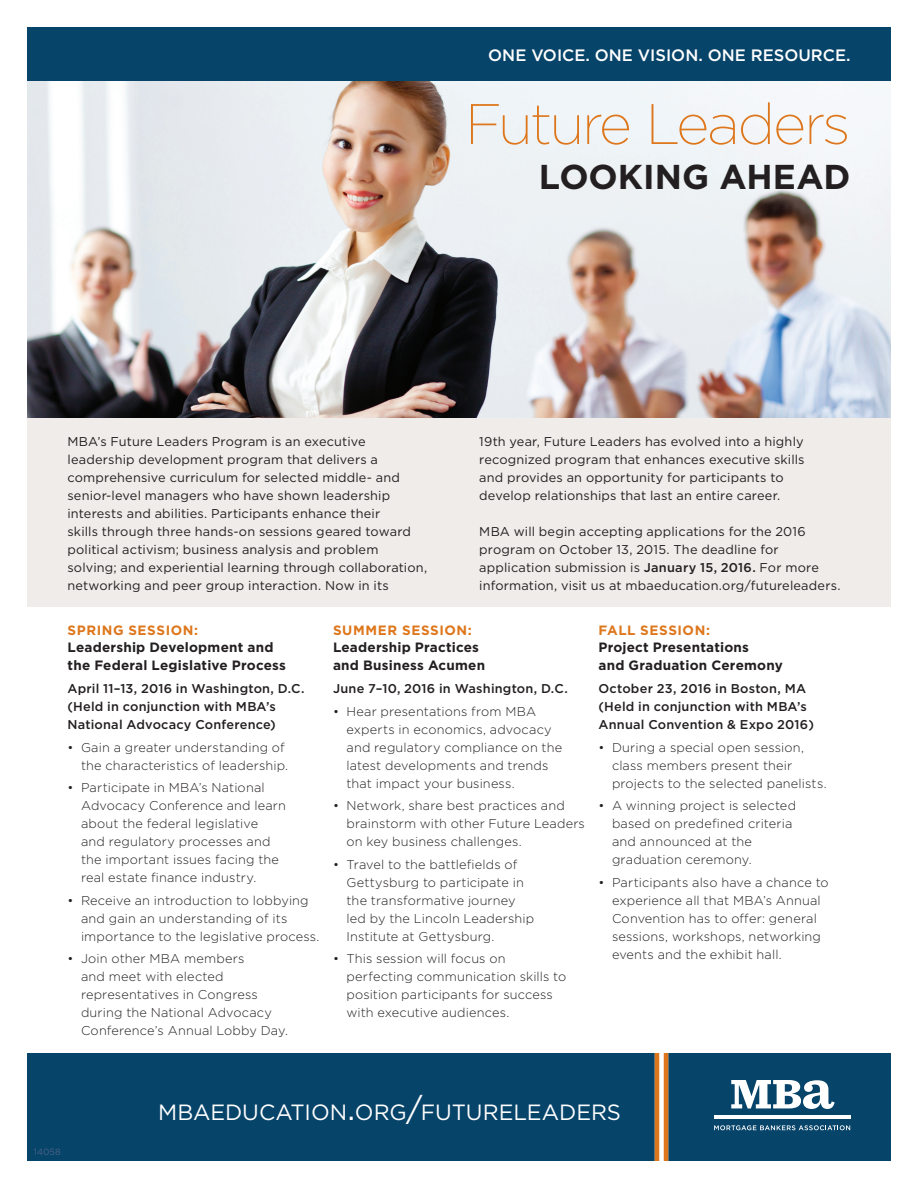
<style>
.page{position:relative;width:918px;height:1188px;background:#fff}
.page>*{position:absolute;margin:0;border:0;box-sizing:border-box;transform-origin:0 0}
.t1{font:200 57px "Gotham";letter-spacing:-.045em;color:#de761b}
.t2{font:700 34.5px "Gotham";color:#231f20}
.t3{font:22.05px "Gotham";letter-spacing:-.005em;color:#fff}
.t4{font:500 16.5px "Gotham";color:#fff}
.t5{font:700 13.5px/18px "Gotham";letter-spacing:.015em;color:#231f20}
.t6{font:700 13.5px "Gotham";letter-spacing:.045em;color:#de761b}
.t7{font:300 12.75px/18px "Gotham";letter-spacing:.01em;color:#231f20}
.t8{font:12.75px/18px "Gotham";letter-spacing:.015em;color:#231f20}
.t9{font:500 12.75px/18px "Gotham";letter-spacing:.015em;color:#231f20}
.t10{font:9px "Gotham";color:#4a6283}
.s1{font-weight:500}
.s2{font-size:31.5px}
</style>
<div class="page">
<img style="left:27px;top:81px;width:864px;height:337px">
<div style="left:27px;top:418px;width:864px;height:190px;background:#f0ece9"></div>
<div style="left:27px;top:1053px;width:864px;height:108px;background:#07446a"></div>
<svg style="left:659px;top:1053px;width:5px;height:108px"></svg>
<hr style="left:664px;top:1053px;width:4px;height:108px;background:#de761b">
<hr style="left:655px;top:1053px;width:4px;height:108px;background:#de761b">
<div style="left:27px;top:27px;width:864px;height:54px;background:#07446a"></div>
<svg style="left:731px;top:1080px;width:104px;height:29px"></svg>
<hr style="left:714px;top:1115px;width:136px;height:1px;background:#fff">
<hr style="left:714px;top:1117px;width:136px;height:2px;background:#fff">
<svg style="left:714px;top:1125px;width:136px;height:5px"></svg>
<p class="t4" style="left:488px;top:44px;width:364px">ONE VOICE. ONE VISION. ONE RESOURCE.</p>
<h1 class="t1" style="left:465px;top:88px;width:387px">Future Leaders</h1>
<h2 class="t2" style="left:539px;top:154px;width:313px">LOOKING AHEAD</h2>
<p class="t8" style="left:68px;top:432px;width:361px">MBA’s Future Leaders Program is an executive leadership development program that delivers a comprehensive curriculum for selected middle- and senior-level managers who have shown leadership interests and abilities. Participants enhance their<br>skills through three hands-on sessions geared toward political activism; business analysis and problem solving; and experiential learning through collaboration, networking and peer group interaction. Now in its</p>
<p class="t8" style="left:479px;top:432px;width:327px">19th year, Future Leaders has evolved into a highly recognized program that enhances executive skills and provides an opportunity for participants to develop relationships that last an entire career.</p>
<p class="t8" style="left:479px;top:522px;width:363px">MBA will begin accepting applications for the 2016 program on October 13, 2015. The deadline for application submission is <span class="s1">January 15, 2016.</span> For more information, visit us at mbaeducation.org/futureleaders.</p>
<p class="t6" style="left:68px;top:621px;width:132px">SPRING SESSION:</p>
<p class="t5" style="left:68px;top:639px;width:220px">Leadership Development and the Federal Legislative Process</p>
<p class="t9" style="left:68px;top:679px;width:239px">April 11–13, 2016 in Washington, D.C. (Held in conjunction with MBA’s<br>National Advocacy Conference)</p>
<p class="t7" style="left:68px;top:738px;width:222px;text-align:right">• Gain a greater understanding of the characteristics of leadership.</p>
<p class="t7" style="left:81px;top:778px;width:207px;text-indent:-14px">• Participate in MBA’s National<br>Advocacy Conference and learn about the federal legislative<br>and regulatory processes and the important issues facing the real estate finance industry.</p>
<p class="t7" style="left:81px;top:891px;width:240px;text-indent:-14px">• Receive an introduction to lobbying and gain an understanding of its importance to the legislative process.</p>
<p class="t7" style="left:81px;top:949px;width:209px;text-indent:-14px">• Join other MBA members<br>and meet with elected representatives in Congress during the National Advocacy<br>Conference’s Annual Lobby Day.</p>
<p class="t6" style="left:333px;top:621px;width:140px">SUMMER SESSION:</p>
<p class="t5" style="left:333px;top:639px;width:154px">Leadership Practices and Business Acumen</p>
<p class="t9" style="left:333px;top:679px;width:236px">June 7–10, 2016 in Washington, D.C.</p>
<p class="t7" style="left:347px;top:702px;width:217px;text-indent:-14px">• Hear presentations from MBA experts in economics, advocacy and regulatory compliance on the latest developments and trends that impact your business.</p>
<p class="t7" style="left:347px;top:796px;width:240px;text-indent:-14px">• Network, share best practices and brainstorm with other Future Leaders on key business challenges.</p>
<p class="t7" style="left:347px;top:855px;width:189px;text-indent:-14px">• Travel to the battlefields of<br>Gettysburg to participate in the transformative journey led by the Lincoln Leadership<br>Institute at Gettysburg.</p>
<p class="t7" style="left:347px;top:949px;width:221px;text-indent:-14px">• This session will focus on perfecting communication skills to position participants for success with executive audiences.</p>
<p class="t6" style="left:598px;top:621px;width:113px">FALL SESSION:</p>
<p class="t5" style="left:598px;top:639px;width:186px">Project Presentations<br>and Graduation Ceremony</p>
<p class="t9" style="left:598px;top:679px;width:217px">October 23, 2016 in Boston, MA (Held in conjunction with MBA’s<br>Annual Convention &amp; Expo 2016)</p>
<p class="t7" style="left:612px;top:738px;width:216px;text-indent:-14px">• During a special open session, class members present their projects to the selected panelists.</p>
<p class="t7" style="left:612px;top:796px;width:186px;text-indent:-14px">• A winning project is selected based on predefined criteria and announced at the graduation ceremony.</p>
<p class="t7" style="left:612px;top:873px;width:218px;text-indent:-14px">• Participants also have a chance to experience all that MBA’s Annual<br>Convention has to offer: general sessions, workshops, networking events and the exhibit hall.</p>
<p class="t10" style="left:34px;top:1146px;width:28px">14058</p>
<h3 class="t3" style="left:158px;top:1098px;width:464px">MBAEDUCATION<span class="s2">.</span>ORG<span class="s2">/</span>FUTURELEADERS</h3>
</div>
